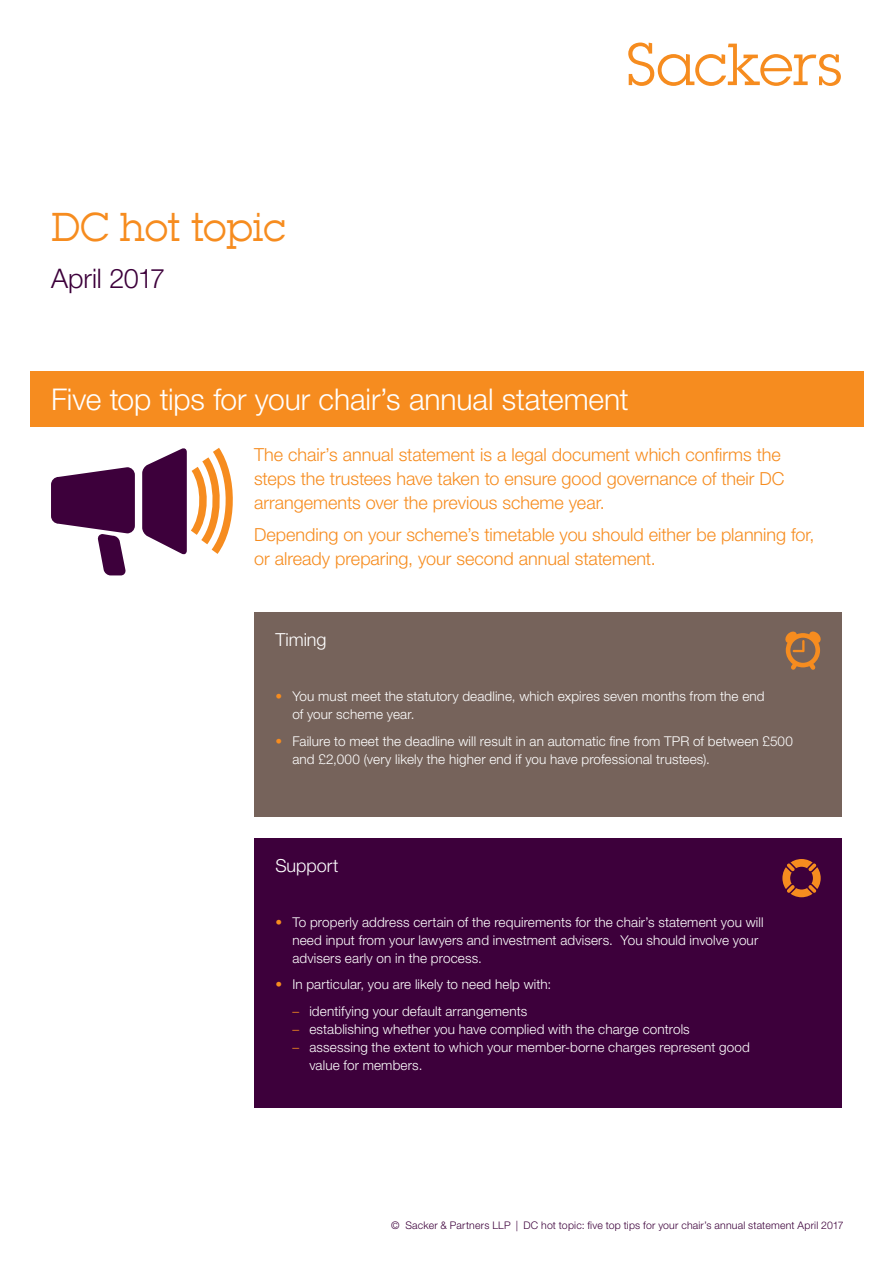
<style>
.page{position:relative;width:893px;height:1263px;background:#fff}
.page>*{position:absolute;margin:0;border:0;box-sizing:border-box;transform-origin:0 0}
.t1{font:36px "Lubalin";letter-spacing:-.03em;color:#f68c1f}
.t2{font:300 30px "Helvetica Neue LT Std";letter-spacing:-.005em;color:#fff}
.t3{font:300 27px "Helvetica Neue LT Std";letter-spacing:-.005em;color:#3d003b}
.t4{font:300 18px/24px "Helvetica Neue LT Std";color:#f68c1f}
.t5{font:300 18px "Helvetica Neue LT Std";color:#fff}
.t6{font:300 13.5px/18px "Helvetica Neue LT Std";letter-spacing:.01em;color:#fff}
.t7{font:300 10.5px "Helvetica Neue LT Std";letter-spacing:.02em;color:#3d003b}
.s1{color:#f68c1f}
</style>
<div class="page">
<div style="left:30px;top:371px;width:833px;height:55px;background:#f68c1f"></div>
<svg style="left:628px;top:43px;width:213px;height:43px"></svg>
<div style="left:254px;top:838px;width:588px;height:269px;background:#3d003b"></div>
<div style="left:254px;top:612px;width:588px;height:204px;background:#76635b"></div>
<svg style="left:51px;top:467px;width:84px;height:108px"></svg>
<svg style="left:142px;top:448px;width:91px;height:107px"></svg>
<svg style="left:782px;top:859px;width:39px;height:38px"></svg>
<svg style="left:785px;top:631px;width:36px;height:39px"></svg>
<h1 class="t1" style="left:51px;top:202px;width:237px">DC hot topic</h1>
<h3 class="t3" style="left:51px;top:262px;width:116px">April 2017</h3>
<h2 class="t2" style="left:51px;top:381px;width:579px">Five top tips for your chair’s annual statement</h2>
<h3 class="t4" style="left:254px;top:442px;width:532px">The chair’s annual statement is a legal document which confirms the steps the trustees have taken to ensure good governance of their DC arrangements over the previous scheme year.</h3>
<h3 class="t4" style="left:254px;top:522px;width:562px">Depending on your scheme’s timetable you should either be planning for, or already preparing, your second annual statement.</h3>
<h3 class="t5" style="left:275px;top:629px;width:53px">Timing</h3>
<p class="t6" style="left:292px;top:687px;width:474px;text-indent:-17px"><span class="s1">•</span> You must meet the statutory deadline, which expires seven months from the end of your scheme year.</p>
<p class="t6" style="left:292px;top:732px;width:502px;text-indent:-17px"><span class="s1">•</span> Failure to meet the deadline will result in an automatic fine from TPR of between £500 and £2,000 (very likely the higher end if you have professional trustees).</p>
<h3 class="t5" style="left:275px;top:854px;width:65px">Support</h3>
<p class="t6" style="left:292px;top:912px;width:473px;text-indent:-17px"><span class="s1">•</span> To properly address certain of the requirements for the chair’s statement you will need input from your lawyers and investment advisers. You should involve your advisers early on in the process.</p>
<p class="t6" style="left:275px;top:975px;width:277px"><span class="s1">•</span> In particular, you are likely to need help with:</p>
<p class="t6" style="left:292px;top:1001px;width:236px"><span class="s1">–</span> identifying your default arrangements</p>
<p class="t6" style="left:292px;top:1019px;width:399px"><span class="s1">–</span> establishing whether you have complied with the charge controls</p>
<p class="t6" style="left:309px;top:1037px;width:442px;text-indent:-17px"><span class="s1">–</span> assessing the extent to which your member-borne charges represent good value for members.</p>
<p class="t7" style="left:391px;top:1219px;width:454px">© Sacker &amp; Partners LLP | DC hot topic: five top tips for your chair’s annual statement April 2017</p>
</div>
